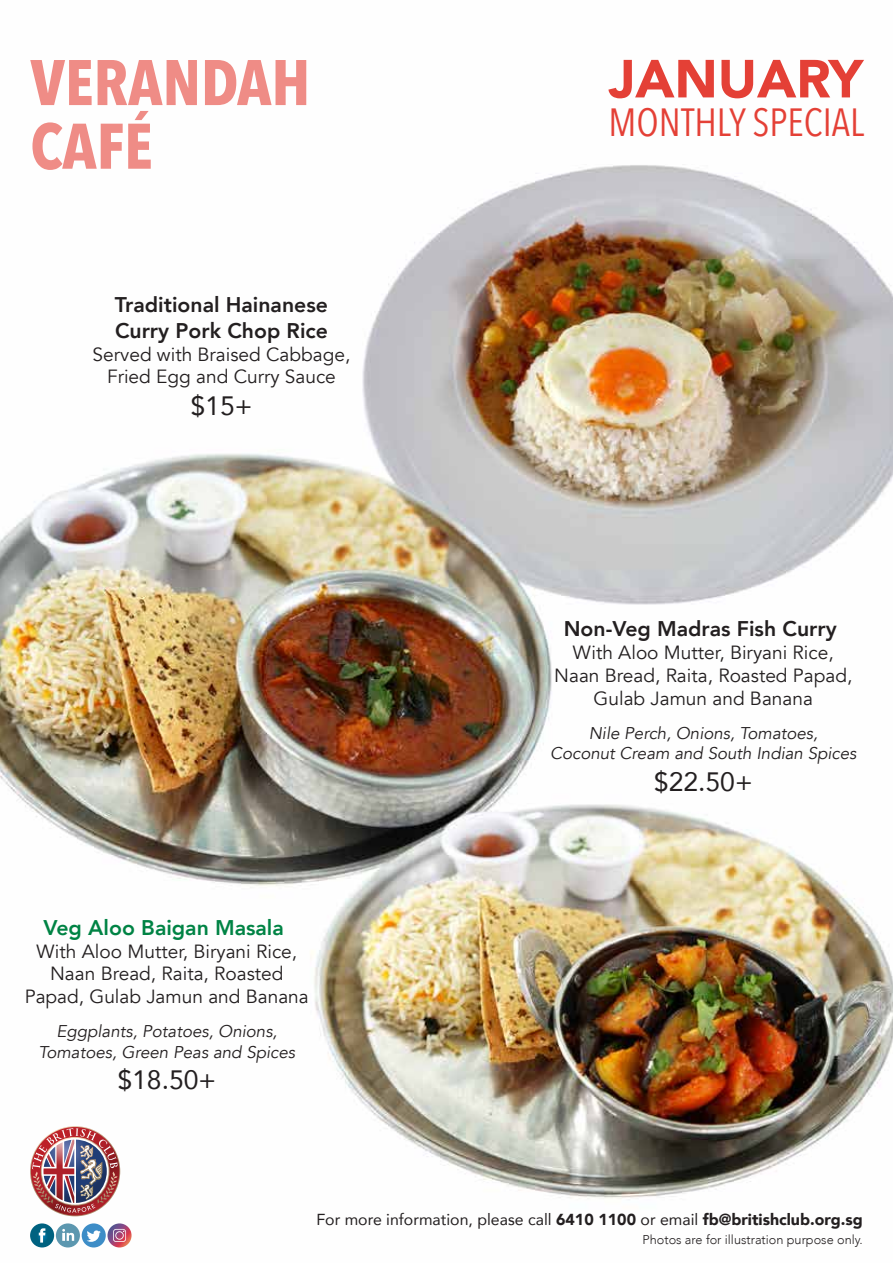
<style>
.page{position:relative;width:893px;height:1263px;background:#fff}
.page>*{position:absolute;margin:0;border:0;box-sizing:border-box;transform-origin:0 0}
.t1{font:700 63.6px/63.6px "Avenir Next Condensed";color:#ef8c86}
.t2{font:900 53.1px "Avenir";color:#e44036}
.t3{font:39.3px "Avenir Next Condensed";color:#e44036}
.t4{font:26.55px "Avenir";color:#231f20}
.t5{font:800 21.15px/25.5px "Avenir";color:#231f20}
.t6{font:800 21.15px "Avenir";color:#008344}
.t7{font:19.05px/23px "Avenir";color:#231f20;text-align:center}
.t8{font:italic 16.95px/20.4px "Avenir";color:#231f20;text-align:center}
.t9{font:15.9px "Avenir";color:#231f20}
.t10{font:300 12.75px "Avenir";color:#231f20}
.s1{font-weight:900}
</style>
<div class="page">
<img style="left:0;top:165px;width:893px;height:1083px">
<img style="left:31px;top:1127px;width:88px;height:88px">
<svg style="left:30px;top:1223px;width:24px;height:24px"></svg>
<svg style="left:39px;top:1228px;width:6px;height:14px"></svg>
<div style="left:56px;top:1223px;width:24px;height:24px;background:#5c97af;border-radius:50%"></div>
<svg style="left:62px;top:1229px;width:12px;height:12px"></svg>
<div style="left:82px;top:1223px;width:24px;height:24px;background:#3d8dc7;border-radius:50%"></div>
<svg style="left:87px;top:1230px;width:14px;height:12px"></svg>
<svg style="left:108px;top:1223px;width:24px;height:24px"></svg>
<svg style="left:113px;top:1229px;width:13px;height:13px"></svg>
<h1 class="t1" style="left:30px;top:51px;width:281px">VERANDAH<br>CAFÉ</h1>
<p class="t5" style="left:115px;top:292px;width:214px">Traditional Hainanese<br>Curry Pork Chop Rice</p>
<p class="t7" style="left:93px;top:343px;width:259px">Served with Braised Cabbage,<br>Fried Egg and Curry Sauce</p>
<h3 class="t4" style="left:191px;top:385px;width:63px">$15+</h3>
<p class="t6" style="left:43px;top:911px;width:242px">Veg Aloo Baigan Masala</p>
<p class="t7" style="left:25px;top:940px;width:286px">With Aloo Mutter, Biryani Rice,<br>Naan Bread, Raita, Roasted<br>Papad, Gulab Jamun and Banana</p>
<p class="t8" style="left:39px;top:1021px;width:258px">Eggplants, Potatoes, Onions,<br>Tomatoes, Green Peas and Spices</p>
<h3 class="t4" style="left:117px;top:1059px;width:100px">$18.50+</h3>
<h2 class="t2" style="left:609px;top:33px;width:256px">JANUARY</h2>
<h3 class="t3" style="left:609px;top:89px;width:257px">MONTHLY SPECIAL</h3>
<p class="t5" style="left:564px;top:616px;width:274px">Non-Veg Madras Fish Curry</p>
<p class="t7" style="left:554px;top:641px;width:300px">With Aloo Mutter, Biryani Rice,<br>Naan Bread, Raita, Roasted Papad,<br>Gulab Jamun and Banana</p>
<p class="t8" style="left:550px;top:723px;width:308px">Nile Perch, Onions, Tomatoes,<br>Coconut Cream and South Indian Spices</p>
<h3 class="t4" style="left:654px;top:760px;width:100px">$22.50+</h3>
<p class="t9" style="left:316px;top:1206px;width:548px">For more information, please call <span class="s1">6410 1100</span> or email <span class="s1">fb@britishclub.org.sg</span></p>
<p class="t10" style="left:642px;top:1232px;width:222px">Photos are for illustration purpose only.</p>
</div>
